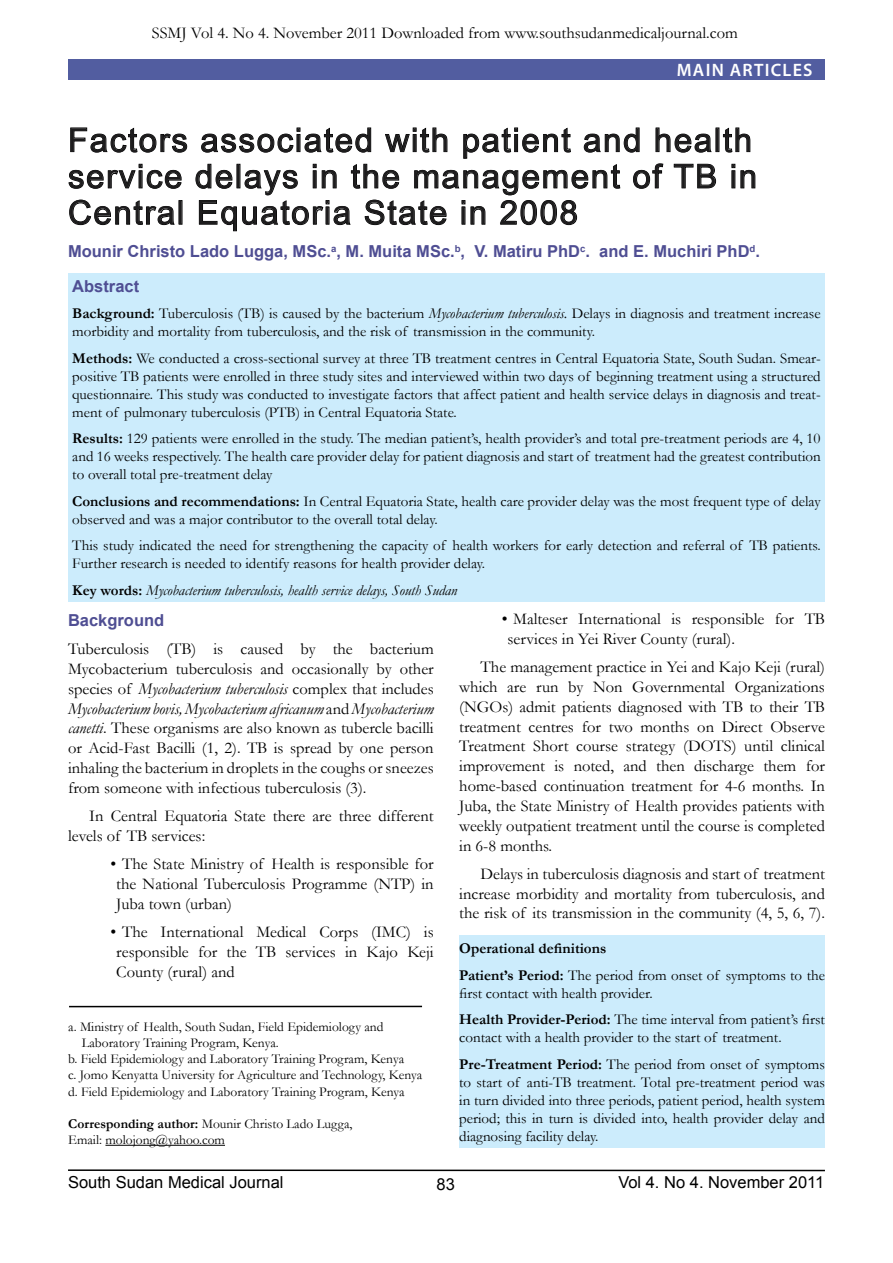
<style>
.page{position:relative;width:893px;height:1263px;background:#fff}
.page>*{position:absolute;margin:0;border:0;box-sizing:border-box;transform-origin:0 0}
.t1{font:33px/36.3px "Arial";letter-spacing:.05em;color:#1d1c1d}
.t2{font:600 18px "Myriad Pro";color:#fff}
.t3{font:16.5px/19.8px "Garamond";color:#000;text-align:justify}
.t4{font:700 16.5px/34.3px "Arial";color:#4f4e93}
.t5{font:16.5px "Arial";color:#000}
.t6{font:15px/18px "Garamond";color:#000}
.t7{font:700 15px/26.5px "Garamond";color:#000}
.t8{font:italic 15px "Garamond";color:#000}
.t9{font:13.5px/16.2px "Garamond";color:#000}
.s1{font-weight:700}
.s2{font-style:italic}
.s3{font-weight:700;font-style:normal}
.s4{font-weight:400}
</style>
<div class="page">
<hr style="left:68px;top:1169px;width:757px;height:2px;background:#000">
<div style="left:68px;top:60px;width:757px;height:20px;background:#525da0"></div>
<svg style="left:70px;top:127px;width:117px;height:26px"></svg>
<svg style="left:723px;top:127px;width:28px;height:26px"></svg>
<svg style="left:68px;top:164px;width:114px;height:25px"></svg>
<svg style="left:732px;top:164px;width:24px;height:25px"></svg>
<svg style="left:69px;top:199px;width:106px;height:26px"></svg>
<svg style="left:195px;top:127px;width:521px;height:104px"></svg>
<div style="left:68px;top:273px;width:757px;height:328px;background:#ccecfc"></div>
<hr style="left:105px;top:1145px;width:120px;height:1px;background:#000">
<hr style="left:69px;top:1006px;width:353px;height:1px;background:#000">
<div style="left:459px;top:935px;width:366px;height:213px;background:#ccecfc"></div>
<p class="t3" style="left:152px;top:23px;width:588px">SSMJ Vol 4. No 4. November 2011 Downloaded from www.southsudanmedicaljournal.com</p>
<p class="t2" style="left:677px;top:58px;width:27px">MAIN</p>
<p class="t2" style="left:730px;top:58px;width:12px">ARTICLES</p>
<h1 class="t1" style="left:68px;top:122px;width:691px">Factors associated with patient and health service delays in the management of TB in<br>Central Equatoria State in 2008</h1>
<p class="t4" style="left:68px;top:235px;width:693px">Mounir Christo Lado Lugga, MSc.<sup>a</sup>, M. Muita MSc.<sup>b</sup>, V. Matiru PhD<sup>c</sup>. and E. Muchiri PhD<sup>d</sup>.<br>Abstract</p>
<p class="t6" style="left:72px;top:304px;width:750px"><span class="s1">Background:</span> Tuberculosis (TB) is caused by the bacterium <span class="s2">Mycobacterium tuberculosis.</span> Delays in diagnosis and treatment increase morbidity and mortality from tuberculosis, and the risk of transmission in the community.</p>
<p class="t6" style="left:72px;top:349px;width:750px;text-align:justify"><span class="s1">Methods:</span> We conducted a cross-sectional survey at three TB treatment centres in Central Equatoria State, South Sudan. Smear&shy;positive TB patients were enrolled in three study sites and interviewed within two days of beginning treatment using a structured questionnaire. This study was conducted to investigate factors that affect patient and health service delays in diagnosis and treat&shy;ment of pulmonary tuberculosis (PTB) in Central Equatoria State.</p>
<p class="t6" style="left:72px;top:429px;width:750px;text-align:justify"><span class="s1">Results:</span> 129 patients were enrolled in the study. The median patient’s, health provider’s and total pre-treatment periods are 4, 10 and 16 weeks respectively. The health care provider delay for patient diagnosis and start of treatment had the greatest contribution to overall total pre-treatment delay</p>
<p class="t6" style="left:72px;top:492px;width:750px"><span class="s1">Conclusions and recommendations:</span> In Central Equatoria State, health care provider delay was the most frequent type of delay observed and was a major contributor to the overall total delay.</p>
<p class="t6" style="left:72px;top:536px;width:750px">This study indicated the need for strengthening the capacity of health workers for early detection and referral of TB patients.<br>Further research is needed to identify reasons for health provider delay.</p>
<p class="t8" style="left:72px;top:580px;width:387px"><span class="s3">Key words:</span> Mycobacterium tuberculosis, health service delays, South Sudan</p>
<p class="t4" style="left:68px;top:603px;width:98px">Background</p>
<p class="t3" style="left:68px;top:639px;width:367px">Tuberculosis (TB) is caused by the bacterium Mycobacterium tuberculosis and occasionally by other species of <span class="s2">Mycobacterium tuberculosis</span> complex that includes <span class="s2">Mycobacterium bovis,Mycobacterium africanum</span> and <span class="s2">Mycobacterium canetti</span>. These organisms are also known as tubercle bacilli or Acid-Fast Bacilli (1, 2). TB is spread by one person inhaling the bacterium in droplets in the coughs or sneezes from someone with infectious tuberculosis (3).</p>
<p class="t3" style="left:68px;top:805px;width:367px;text-indent:21px">In Central Equatoria State there are three different levels of TB services:</p>
<p class="t3" style="left:116px;top:854px;width:319px;text-indent:-6px">• The State Ministry of Health is responsible for the National Tuberculosis Programme (NTP) in Juba town (urban)</p>
<p class="t3" style="left:116px;top:921px;width:319px;text-indent:-6px">• The International Medical Corps (IMC) is responsible for the TB services in Kajo Keji County (rural) and</p>
<p class="t3" style="left:507px;top:609px;width:319px;text-indent:-6px">• Malteser International is responsible for TB services in Yei River County (rural).</p>
<p class="t3" style="left:459px;top:657px;width:367px;text-indent:21px">The management practice in Yei and Kajo Keji (rural) which are run by Non Governmental Organizations (NGOs) admit patients diagnosed with TB to their TB treatment centres for two months on Direct Observe Treatment Short course strategy (DOTS) until clinical improvement is noted, and then discharge them for home-based continuation treatment for 4-6 months. In Juba, the State Ministry of Health provides patients with weekly outpatient treatment until the course is completed in 6-8 months.</p>
<p class="t3" style="left:459px;top:863px;width:367px;text-indent:21px">Delays in tuberculosis diagnosis and start of treatment increase morbidity and mortality from tuberculosis, and the risk of its transmission in the community (4, 5, 6, 7).</p>
<p class="t7" style="left:459px;top:935px;width:367px">Operational definitions<br>Patient’s Period: <span class="s4">The period from onset of symptoms to the</span></p>
<p class="t6" style="left:459px;top:979px;width:367px;line-height:26.5px">first contact with health provider.<br><span class="s1">Health Provider-Period:</span> The time interval from patient’s first</p>
<p class="t6" style="left:459px;top:1024px;width:367px;line-height:26.5px">contact with a health provider to the start of treatment.<br><span class="s1">Pre-Treatment Period:</span> The period from onset of symptoms</p>
<p class="t6" style="left:459px;top:1072px;width:367px;text-align:justify">to start of anti-TB treatment. Total pre-treatment period was in turn divided into three periods, patient period, health system period; this in turn is divided into, health provider delay and diagnosing facility delay.</p>
<p class="t9" style="left:68px;top:1018px;width:317px">a. Ministry of Health, South Sudan, Field Epidemiology and</p>
<p class="t9" style="left:82px;top:1034px;width:199px">Laboratory Training Program, Kenya.</p>
<p class="t9" style="left:68px;top:1050px;width:337px">b. Field Epidemiology and Laboratory Training Program, Kenya</p>
<p class="t9" style="left:68px;top:1067px;width:356px">c. Jomo Kenyatta University for Agriculture and Technology, Kenya</p>
<p class="t9" style="left:68px;top:1083px;width:338px">d. Field Epidemiology and Laboratory Training Program, Kenya</p>
<p class="t9" style="left:68px;top:1115px;width:286px"><span class="s1">Corresponding author:</span> Mounir Christo Lado Lugga,<br>Email: molojong@yahoo.com</p>
<p class="t5" style="left:68px;top:1172px;width:217px">South Sudan Medical Journal</p>
<p class="t5" style="left:618px;top:1172px;width:207px">Vol 4. No 4. November 2011</p>
<p class="t5" style="left:437px;top:1173px;width:20px">83</p>
</div>
